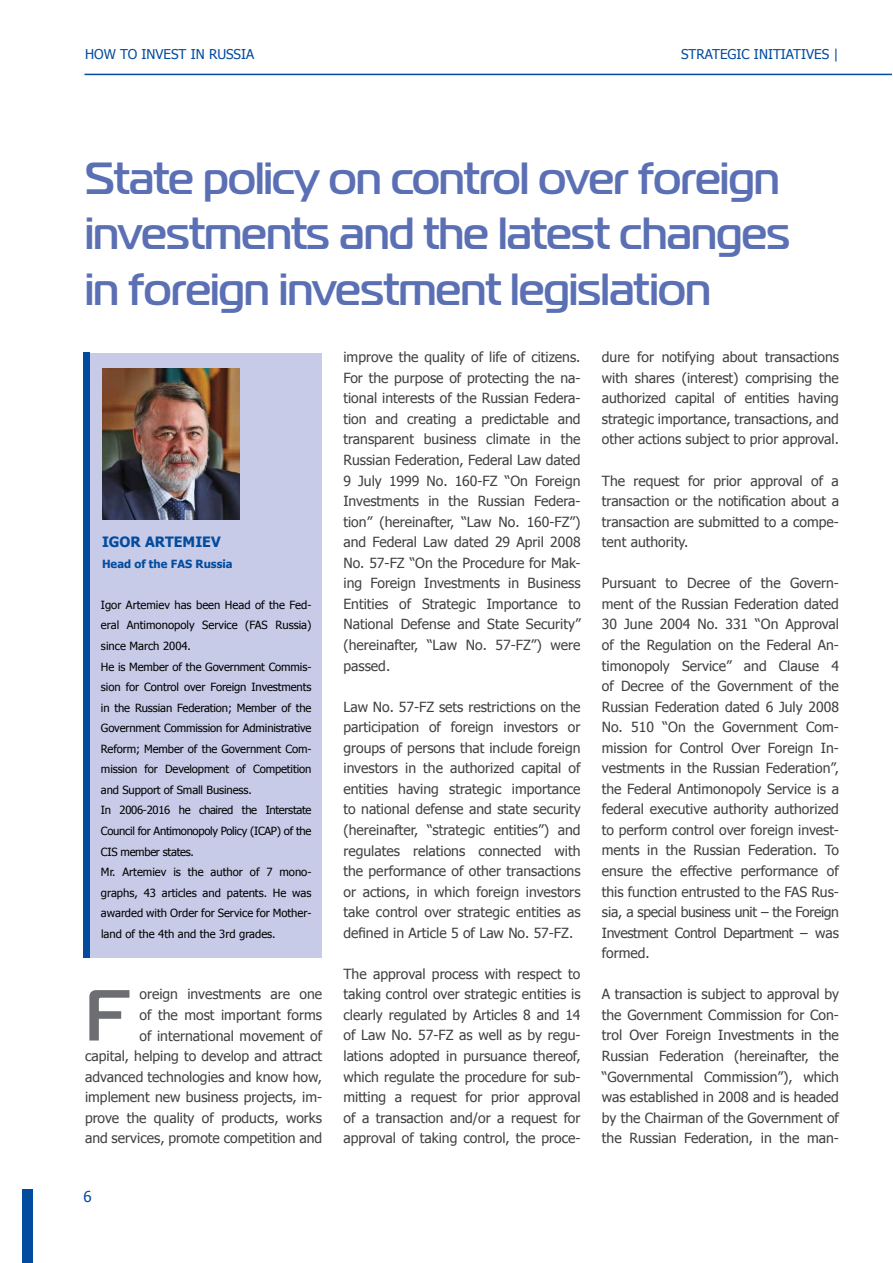
<style>
.page{position:relative;width:893px;height:1263px;background:#fff}
.page>*{position:absolute;margin:0;border:0;box-sizing:border-box;transform-origin:0 0}
.t1{font:700 72px "Magistral C";color:#6d6e71}
.t2{font:700 45px/55.5px "Magistral C";letter-spacing:-.01em;color:#5b70b4}
.t3{font:15px "Tahoma";color:#034b9e}
.t4{font:700 14.25px "Tahoma";color:#034b9e}
.t5{font:13.95px/20.5px "Tahoma";color:#414042;text-align:justify}
.t6{font:13.5px "Tahoma";color:#034b9e}
.t7{font:11.25px/20.5px "Tahoma";letter-spacing:-.01em;color:#000}
.t8{font:700 11.25px "Tahoma";color:#034b9e}
</style>
<div class="page">
<div style="left:23px;top:1189px;width:10px;height:74px;background:#034b9e"></div>
<hr style="left:85px;top:74px;width:807px;height:1px;background:#034b9e">
<div style="left:84px;top:353px;width:238px;height:604px;background:#c7cbe7"></div>
<div style="left:84px;top:353px;width:6px;height:605px;background:#034b9e"></div>
<img style="left:102px;top:368px;width:138px;height:152px">
<p class="t6" style="left:85px;top:45px;width:171px">How to Invest in Russia</p>
<p class="t6" style="left:681px;top:45px;width:17px">Strategic</p>
<p class="t6" style="left:754px;top:45px;width:8px">initiatives</p>
<p class="t6" style="left:834px;top:45px;width:7px">|</p>
<h2 class="t2" style="left:85px;top:149px;width:707px">State policy on control over foreign investments and the latest changes in foreign investment legislation</h2>
<p class="t4" style="left:102px;top:532px;width:120px">Igor Artemiev</p>
<p class="t8" style="left:102px;top:556px;width:132px">Head of the FAS Russia</p>
<p class="t7" style="left:101px;top:594px;width:212px">Igor Artemiev has been Head of the Fed&shy;eral Antimonopoly Service (FAS Russia) since March 2004.<br>He is Member of the Government Commis&shy;sion for Control over Foreign Investments in the Russian Federation; Member of the Government Commission for Administrative Reform; Member of the Government Com&shy;mission for Development of Competition and Support of Small Business.<br>In 2006-2016 he chaired the Interstate Council for Antimonopoly Policy (ICAP) of the CIS member states.<br>Mr. Artemiev is the author of 7 mono&shy;graphs, 43 articles and patents. He was awarded with Order for Service for Mother&shy;land of the 4th and the 3rd grades.</p>
<p class="t5" style="left:85px;top:983px;width:239px;text-align:right">oreign investments are one<br>of the most important forms<br>of international movement of<br>capital, helping to develop and attract advanced technologies and know how, implement new business projects, im&shy;prove the quality of products, works and services, promote competition and</p>
<h1 class="t1" style="left:85px;top:972px;width:46px">F</h1>
<p class="t3" style="left:84px;top:1187px;width:10px">6</p>
<p class="t5" style="left:343px;top:346px;width:239px">improve the quality of life of citizens.<br>For the purpose of protecting the na&shy;tional interests of the Russian Federa&shy;tion and creating a predictable and transparent business climate in the Russian Federation, Federal Law dated 9 July 1999 No. 160-FZ “On Foreign Investments in the Russian Federa&shy;tion” (hereinafter, “Law No. 160-FZ”) and Federal Law dated 29 April 2008<br>No. 57-FZ “On the Procedure for Mak&shy;ing Foreign Investments in Business Entities of Strategic Importance to National Defense and State Security” (hereinafter, “Law No. 57-FZ”) were passed.</p>
<p class="t5" style="left:343px;top:696px;width:239px">Law No. 57-FZ sets restrictions on the participation of foreign investors or groups of persons that include foreign investors in the authorized capital of entities having strategic importance to national defense and state security (hereinafter, “strategic entities”) and regulates relations connected with the performance of other transactions or actions, in which foreign investors take control over strategic entities as defined in Article 5 of Law No. 57-FZ.</p>
<p class="t5" style="left:343px;top:963px;width:239px">The approval process with respect to taking control over strategic entities is clearly regulated by Articles 8 and 14 of Law No. 57-FZ as well as by regu&shy;lations adopted in pursuance thereof, which regulate the procedure for sub&shy;mitting a request for prior approval of a transaction and/or a request for approval of taking control, the proce-</p>
<p class="t5" style="left:602px;top:346px;width:239px">dure for notifying about transactions with shares (interest) comprising the authorized capital of entities having strategic importance, transactions, and other actions subject to prior approval.</p>
<p class="t5" style="left:602px;top:469px;width:239px">The request for prior approval of a transaction or the notification about a transaction are submitted to a compe&shy;tent authority.</p>
<p class="t5" style="left:602px;top:572px;width:239px">Pursuant to Decree of the Govern&shy;ment of the Russian Federation dated 30 June 2004 No. 331 “On Approval of the Regulation on the Federal An&shy;timonopoly Service” and Clause 4 of Decree of the Government of the Russian Federation dated 6 July 2008<br>No. 510 “On the Government Com&shy;mission for Control Over Foreign In&shy;vestments in the Russian Federation”, the Federal Antimonopoly Service is a federal executive authority authorized to perform control over foreign invest&shy;ments in the Russian Federation. To ensure the effective performance of this function entrusted to the FAS Rus&shy;sia, a special business unit – the Foreign Investment Control Department – was formed.</p>
<p class="t5" style="left:602px;top:983px;width:239px">A transaction is subject to approval by the Government Commission for Con&shy;trol Over Foreign Investments in the Russian Federation (hereinafter, the “Governmental Commission”), which was established in 2008 and is headed by the Chairman of the Government of the Russian Federation, in the man-</p>
</div>
